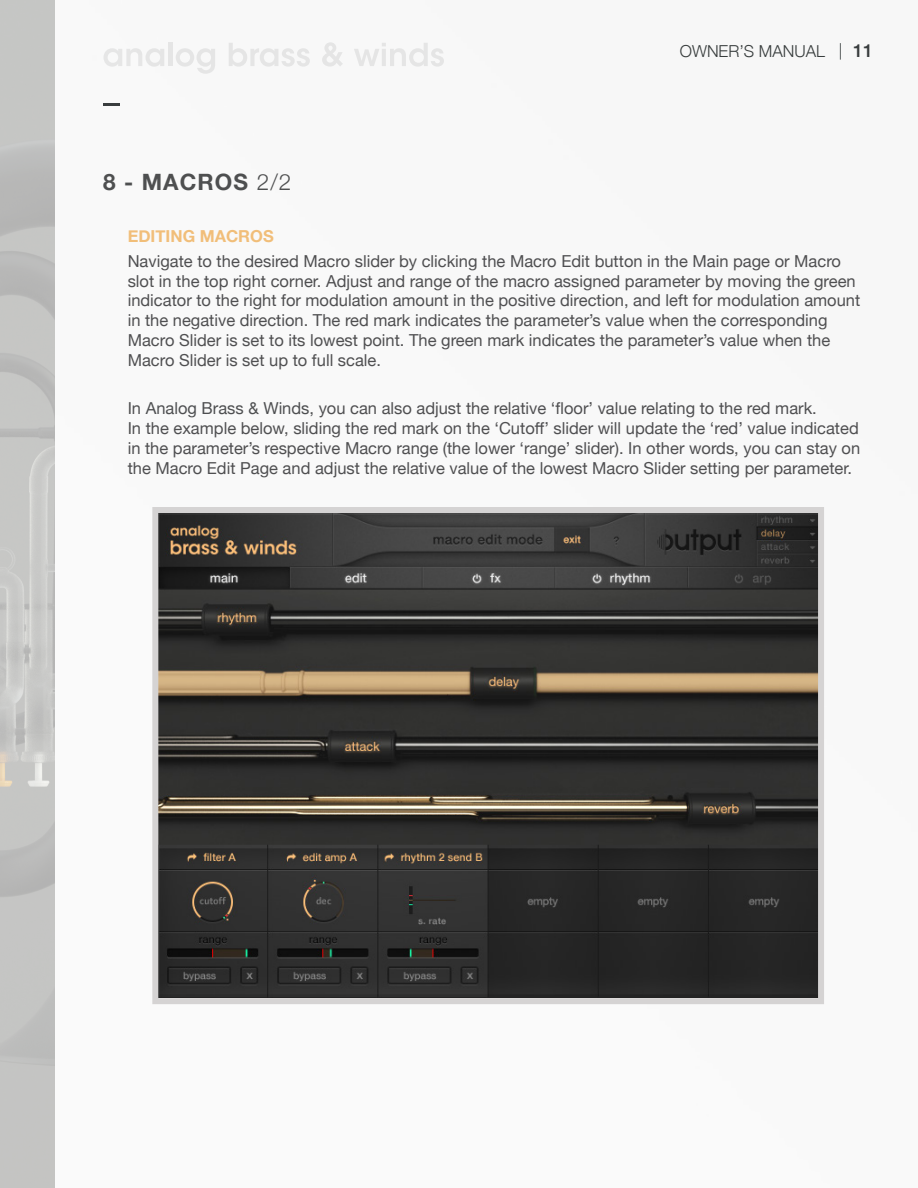
<style>
.page{position:relative;width:918px;height:1188px;background:#fff}
.page>*{position:absolute;margin:0;border:0;box-sizing:border-box;transform-origin:0 0}
.t1{font:700 22.5px "Helvetica Neue";letter-spacing:.05em;color:#4e4f50}
.t2{font:16.5px/19.8px "Helvetica Neue";color:#4f4f51}
.t3{font:300 16.5px "Helvetica Neue";color:#383d3d}
.t4{font:700 16.5px "Helvetica Neue";color:#f1be79}
.s1{font-weight:300}
.s2{font-weight:500;font-size:18px;color:#393d3e}
.s3{color:#4e4f51}
</style>
<div class="page">
<img style="left:0;top:0;width:55px;height:1188px">
<svg style="left:104px;top:104px;width:16px;height:2px"></svg>
<svg style="left:104px;top:48px;width:60px;height:19px"></svg>
<div style="left:168px;top:43px;width:5px;height:23px;background:#e5e5e5"></div>
<svg style="left:176px;top:48px;width:39px;height:26px"></svg>
<svg style="left:229px;top:43px;width:81px;height:24px"></svg>
<svg style="left:322px;top:42px;width:21px;height:25px"></svg>
<svg style="left:354px;top:43px;width:90px;height:24px"></svg>
<svg style="left:152px;top:507px;width:672px;height:498px"></svg>
<p class="t1" style="left:103px;top:164px;width:190px">8 - MACROS <span class="s1">2/2</span></p>
<p class="t3" style="left:680px;top:38px;width:195px">OWNER’S MANUAL | <span class="s2">11</span></p>
<p class="t4" style="left:128px;top:224px;width:148px">EDITING MACROS</p>
<p class="t2" style="left:128px;top:252px;width:734px">Navigate to the desired Macro slider by clicking the Macro Edit button in the Main page or Macro slot in the top right corner. Adjust and range of the macro assigned parameter by moving the green indicator to the right for modulation amount in the positive direction, and left for modulation amount in the negative direction. The red mark indicates the parameter’s value when the corresponding Macro Slider is set to its lowest point. The green mark indicates the parameter’s value when the Macro Slider is set up to full scale.</p>
<p class="t2" style="left:128px;top:399px;width:734px">In <span class="s3">Analog Brass &amp; Winds,</span> you can also adjust the relative ‘floor’ value relating to the red mark.<br>In the example below, sliding the red mark on the ‘Cutoff’ slider will update the ‘red’ value indicated in the parameter’s respective Macro range (the lower ‘range’ slider). In other words, you can stay on the Macro Edit Page and adjust the relative value of the lowest Macro Slider setting per parameter.</p>
</div>
